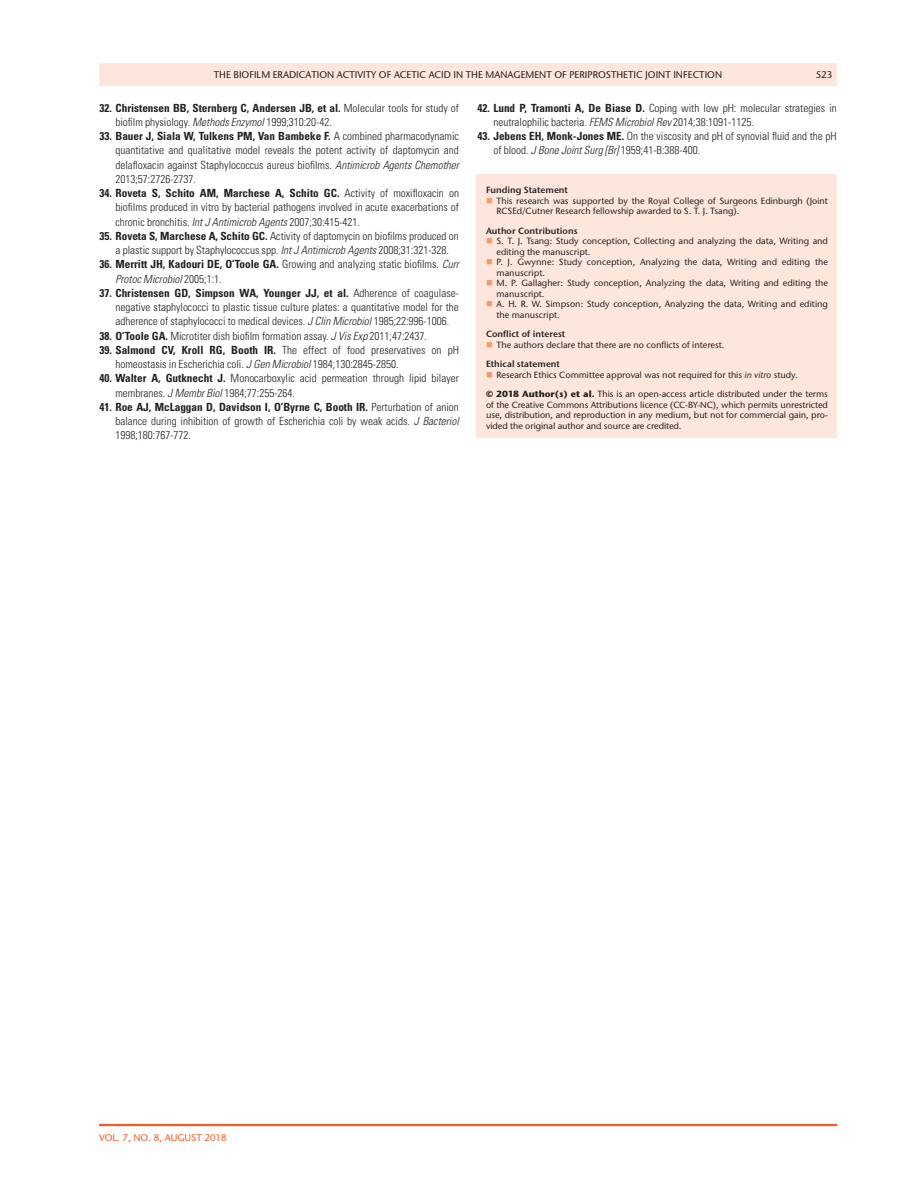
<style>
.page{position:relative;width:918px;height:1188px;background:#fff}
.page>*{position:absolute;margin:0;border:0;box-sizing:border-box;transform-origin:0 0}
.t1{font:300 condensed 11.25px/14.2px "Univers LT Std";color:#231f20}
.t2{font:500 9.75px "Stone Sans ITC Pro";color:#231f20}
.t3{font:500 9.75px "Stone Sans ITC Pro";color:#f25d23}
.t4{font:500 9px/10.5px "Stone Sans ITC Pro";color:#231f20}
.t5{font:600 9px "Stone Sans ITC Pro";color:#231f20}
.s1{font-weight:700}
.s2{font-style:italic}
.s3{font-weight:600}
</style>
<div class="page">
<div style="left:99px;top:63px;width:738px;height:23px;background:#fde7dc"></div>
<hr style="left:99px;top:1124px;width:738px;height:2px;background:#f25d23">
<div style="left:477px;top:174px;width:360px;height:264px;background:#fde7dc"></div>
<p class="t2" style="left:214px;top:68px;width:7px">The</p>
<p class="t2" style="left:233px;top:68px;width:46px">biofilmeradica</p>
<p class="t2" style="left:311px;top:68px;width:124px">tion activity of acetic acid</p>
<p class="t2" style="left:454px;top:68px;width:40px">in the mana</p>
<p class="t2" style="left:513px;top:68px;width:15px">gemen</p>
<p class="t2" style="left:546px;top:68px;width:29px">t of peripr</p>
<p class="t2" style="left:598px;top:68px;width:82px">osthetic joint infec</p>
<p class="t2" style="left:699px;top:68px;width:23px">tion</p>
<p class="t2" style="left:816px;top:68px;width:18px">523</p>
<p class="t1" style="left:115px;top:101px;width:345px;text-indent:-16px"><span class="s1">32. Christensen BB, Sternberg C, Andersen JB, et al.</span> Molecular tools for study of biofilm physiology. <span class="s2">Methods Enzymol</span> 1999;310:20-42.</p>
<p class="t1" style="left:115px;top:129px;width:345px;text-align:justify;text-indent:-16px"><span class="s1">33. Bauer J, Siala W, Tulkens PM, Van Bambeke F.</span> A combined pharmacodynamic quantitative and qualitative model reveals the potent activity of daptomycin and delafloxacin against Staphylococcus aureus biofilms. <span class="s2">Antimicrob Agents Chemother </span>2013;57:2726-2737.</p>
<p class="t1" style="left:115px;top:186px;width:345px;text-align:justify;text-indent:-16px"><span class="s1">34. Roveta S, Schito AM, Marchese A, Schito GC.</span> Activity of moxifloxacin on biofilms produced in vitro by bacterial pathogens involved in acute exacerbations of chronic bronchitis. <span class="s2">Int J Antimicrob Agents</span> 2007;30:415-421.</p>
<p class="t1" style="left:99px;top:229px;width:361px;text-align:center"><span class="s1">35. Roveta S, Marchese A, Schito GC.</span> Activity of daptomycin on biofilms produced on a plastic support by Staphylococcus spp. <span class="s2">Int J Antimicrob Agents</span> 2008;31:321-328.</p>
<p class="t1" style="left:115px;top:257px;width:345px;text-indent:-16px"><span class="s1">36. Merritt JH, Kadouri DE, O’Toole GA.</span> Growing and analyzing static biofilms. <span class="s2">Curr<br>Protoc Microbiol</span> 2005;1:1.</p>
<p class="t1" style="left:115px;top:286px;width:345px;text-align:justify;text-indent:-16px"><span class="s1">37. Christensen GD, Simpson WA, Younger JJ, et al.</span> Adherence of coagulase&shy;negative staphylococci to plastic tissue culture plates: a quantitative model for the adherence of staphylococci to medical devices. <span class="s2">J Clin Microbiol</span> 1985;22:996-1006.</p>
<p class="t1" style="left:99px;top:329px;width:329px"><span class="s1">38. O’Toole GA.</span> Microtiter dish biofilm formation assay. <span class="s2">J Vis Exp</span> 2011;47:2437.</p>
<p class="t1" style="left:115px;top:343px;width:345px;text-indent:-16px"><span class="s1">39. Salmond CV, Kroll RG, Booth IR.</span> The effect of food preservatives on pH homeostasis in Escherichia coli. <span class="s2">J Gen Microbiol</span> 1984;130:2845-2850.</p>
<p class="t1" style="left:115px;top:371px;width:345px;text-indent:-16px"><span class="s1">40. Walter A, Gutknecht J.</span> Monocarboxylic acid permeation through lipid bilayer membranes. <span class="s2">J Membr Biol</span> 1984;77:255-264.</p>
<p class="t1" style="left:115px;top:400px;width:345px;text-align:justify;text-indent:-16px"><span class="s1">41. Roe AJ, McLaggan D, Davidson I, O’Byrne C, Booth IR.</span> Perturbation of anion balance during inhibition of growth of Escherichia coli by weak acids. <span class="s2">J Bacteriol </span>1998;180:767-772.</p>
<p class="t1" style="left:493px;top:101px;width:345px;text-indent:-16px"><span class="s1">42. Lund P, Tramonti A, De Biase D.</span> Coping with low pH: molecular strategies in neutralophilic bacteria. <span class="s2">FEMS Microbiol Rev</span> 2014;38:1091-1125.</p>
<p class="t1" style="left:493px;top:129px;width:345px;text-indent:-16px"><span class="s1">43. Jebens EH, Monk-Jones ME.</span> On the viscosity and pH of synovial fluid and the pH of blood. <span class="s2">J Bone Joint Surg [Br]</span> 1959;41-B:388-400.</p>
<p class="t5" style="left:486px;top:185px;width:84px">Funding Statement</p>
<p class="t4" style="left:497px;top:195px;width:333px">This research was supported by the Royal College of Surgeons Edinburgh (Joint<br>RCSEd/Cutner Research fellowship awarded to S. T. J. Tsang).</p>
<p class="t5" style="left:486px;top:225px;width:93px">Author Contributions</p>
<p class="t4" style="left:497px;top:236px;width:333px">S. T. J. Tsang: Study conception, Collecting and analyzing the data, Writing and editing the manuscript.<br>P. J. Gwynne: Study conception, Analyzing the data, Writing and editing the manuscript.<br>M. P. Gallagher: Study conception, Analyzing the data, Writing and editing the manuscript.<br>A. H. R. W. Simpson: Study conception, Analyzing the data, Writing and editing the manuscript.</p>
<p class="t5" style="left:486px;top:329px;width:81px">Conflict of interest</p>
<p class="t4" style="left:497px;top:339px;width:229px">The authors declare that there are no conflicts of interest.</p>
<p class="t4" style="left:497px;top:359px;width:303px;text-indent:-11px"><span class="s3">Ethical statement<br></span>Research Ethics Committee approval was not required for this <span class="s2">in vitro</span> study.</p>
<p class="t4" style="left:486px;top:389px;width:343px;text-align:justify"><span class="s1">© 2018 Author(s) et al.</span> This is an open-access article distributed under the terms of the Creative Commons Attributions licence (CC-BY-NC), which permits unrestricted use, distribution, and reproduction in any medium, but not for commercial gain, pro&shy;vided the original author and source are credited.</p>
<p class="t3" style="left:99px;top:1132px;width:129px">vol. 7, No. 8, August 2018</p>
</div>
